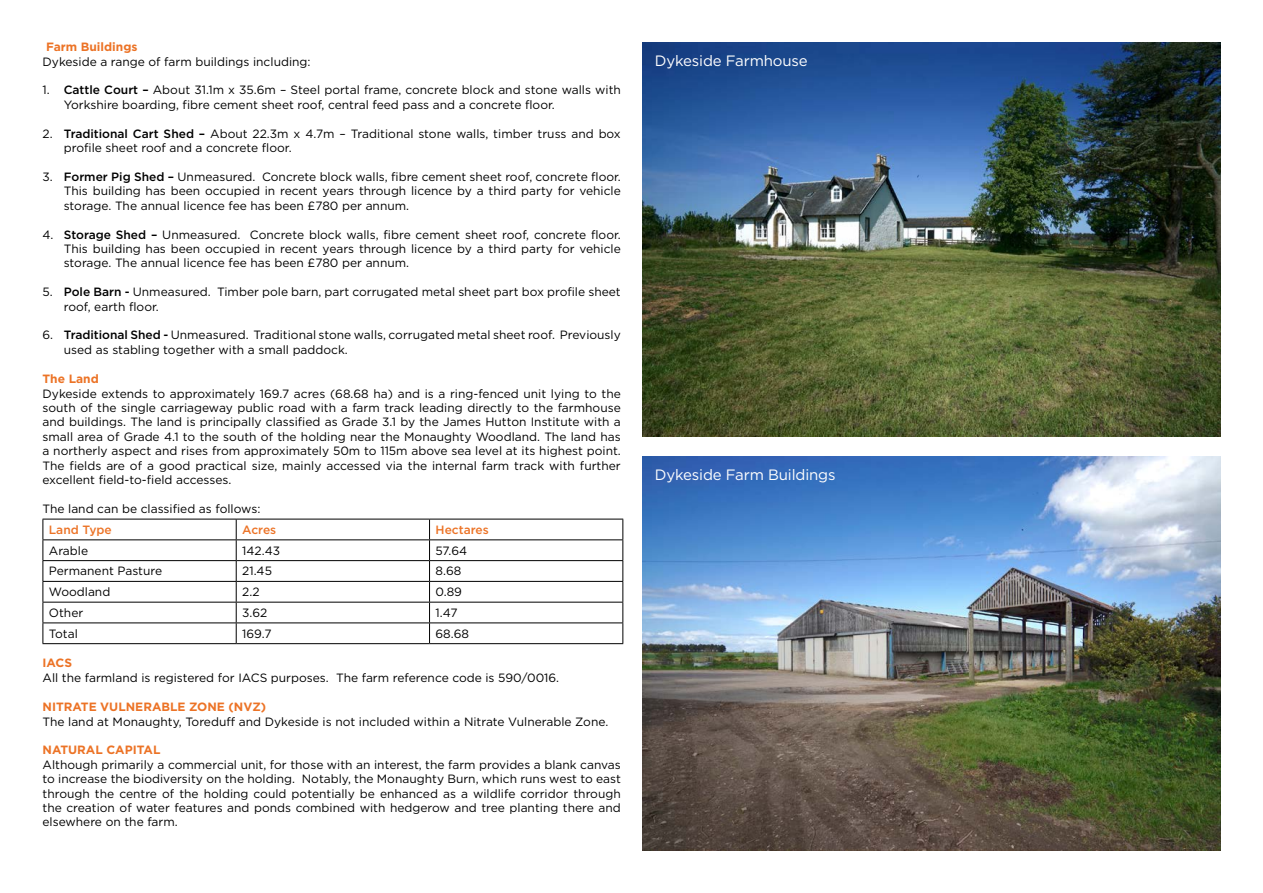
<style>
.page{position:relative;width:1263px;height:893px;background:#fff}
.page>*{position:absolute;margin:0;border:0;box-sizing:border-box;transform-origin:0 0}
.Body_Text{font:15px "Gotham HTF";letter-spacing:-.01em;color:#fff}
.Body_Text-2{font:12px/14.4px "Gotham HTF";color:#000}
.Headings_Text{font:700 12px "Gotham HTF";color:#ec7326}
.Body_Text-3{font:500 12px "Gotham HTF";color:#ec7326}
.Body_Text-4{font:700 12px "Gotham HTF";color:#ec7326}
.s1{font-weight:500}
</style>
<div class="page">
<hr style="left:43px;top:519px;width:193px;height:1px;background:#000">
<hr style="left:236px;top:519px;width:193px;height:1px;background:#000">
<hr style="left:429px;top:519px;width:194px;height:1px;background:#000">
<hr style="left:43px;top:539px;width:193px;height:1px;background:#000">
<hr style="left:236px;top:539px;width:193px;height:1px;background:#000">
<hr style="left:429px;top:539px;width:194px;height:1px;background:#000">
<hr style="left:43px;top:560px;width:193px;height:1px;background:#000">
<hr style="left:236px;top:560px;width:193px;height:1px;background:#000">
<hr style="left:429px;top:560px;width:194px;height:1px;background:#000">
<hr style="left:43px;top:581px;width:193px;height:1px;background:#000">
<hr style="left:236px;top:581px;width:193px;height:1px;background:#000">
<hr style="left:429px;top:581px;width:194px;height:1px;background:#000">
<hr style="left:43px;top:602px;width:193px;height:1px;background:#000">
<hr style="left:236px;top:602px;width:193px;height:1px;background:#000">
<hr style="left:429px;top:602px;width:194px;height:1px;background:#000">
<hr style="left:43px;top:622px;width:193px;height:1px;background:#000">
<svg style="left:43px;top:519px;width:1px;height:124px"></svg>
<hr style="left:236px;top:622px;width:193px;height:1px;background:#000">
<svg style="left:236px;top:519px;width:1px;height:124px"></svg>
<hr style="left:429px;top:622px;width:194px;height:1px;background:#000">
<svg style="left:429px;top:519px;width:1px;height:124px"></svg>
<svg style="left:622px;top:519px;width:1px;height:124px"></svg>
<hr style="left:43px;top:643px;width:193px;height:1px;background:#000">
<hr style="left:236px;top:643px;width:193px;height:1px;background:#000">
<hr style="left:429px;top:643px;width:194px;height:1px;background:#000">
<img style="left:642px;top:43px;width:578px;height:393px">
<img style="left:642px;top:457px;width:578px;height:393px">
<p class="Body_Text-4" style="left:46px;top:40px;width:93px">Farm Buildings</p>
<p class="Body_Text-2" style="left:43px;top:54px;width:270px">Dykeside a range of farm buildings including:</p>
<p class="Body_Text-2" style="left:64px;top:83px;width:559px;text-indent:-21px">1. <span class="s1">Cattle Court –</span> About 31.1m x 35.6m – Steel portal frame, concrete block and stone walls with<br>Yorkshire boarding, fibre cement sheet roof, central feed pass and a concrete floor.</p>
<p class="Body_Text-2" style="left:64px;top:126px;width:559px;text-indent:-21px">2. <span class="s1">Traditional Cart Shed –</span> About 22.3m x 4.7m – Traditional stone walls, timber truss and box profile sheet roof and a concrete floor.</p>
<p class="Body_Text-2" style="left:64px;top:169px;width:559px;text-align:justify;text-indent:-21px">3. <span class="s1">Former Pig Shed –</span> Unmeasured. Concrete block walls, fibre cement sheet roof, concrete floor.<br>This building has been occupied in recent years through licence by a third party for vehicle storage. The annual licence fee has been £780 per annum.</p>
<p class="Body_Text-2" style="left:64px;top:227px;width:559px;text-align:justify;text-indent:-21px">4. <span class="s1">Storage Shed –</span> Unmeasured. Concrete block walls, fibre cement sheet roof, concrete floor.<br>This building has been occupied in recent years through licence by a third party for vehicle storage. The annual licence fee has been £780 per annum.</p>
<p class="Body_Text-2" style="left:64px;top:284px;width:558px;text-indent:-21px">5. <span class="s1">Pole Barn -</span> Unmeasured. Timber pole barn, part corrugated metal sheet part box profile sheet roof, earth floor.</p>
<p class="Body_Text-2" style="left:64px;top:328px;width:559px;text-indent:-21px">6. <span class="s1">Traditional Shed -</span> Unmeasured. Traditional stone walls, corrugated metal sheet roof. Previously used as stabling together with a small paddock.</p>
<p class="Headings_Text" style="left:43px;top:372px;width:58px">The Land</p>
<p class="Body_Text-2" style="left:43px;top:386px;width:580px;text-align:justify">Dykeside extends to approximately 169.7 acres (68.68 ha) and is a ring-fenced unit lying to the south of the single carriageway public road with a farm track leading directly to the farmhouse and buildings. The land is principally classified as Grade 3.1 by the James Hutton Institute with a small area of Grade 4.1 to the south of the holding near the Monaughty Woodland. The land has a northerly aspect and rises from approximately 50m to 115m above sea level at its highest point.<br>The fields are of a good practical size, mainly accessed via the internal farm track with further excellent field-to-field accesses.</p>
<p class="Body_Text-2" style="left:43px;top:501px;width:219px">The land can be classified as follows:</p>
<p class="Body_Text-3" style="left:49px;top:523px;width:64px">Land Type</p>
<p class="Body_Text-3" style="left:242px;top:523px;width:36px">Acres</p>
<p class="Body_Text-3" style="left:435px;top:523px;width:55px">Hectares</p>
<p class="Body_Text-2" style="left:49px;top:543px;width:41px">Arable</p>
<p class="Body_Text-2" style="left:242px;top:543px;width:39px">142.43</p>
<p class="Body_Text-2" style="left:435px;top:543px;width:33px">57.64</p>
<p class="Body_Text-2" style="left:49px;top:564px;width:115px">Permanent Pasture</p>
<p class="Body_Text-2" style="left:242px;top:564px;width:31px">21.45</p>
<p class="Body_Text-2" style="left:435px;top:564px;width:27px">8.68</p>
<p class="Body_Text-2" style="left:49px;top:584px;width:63px">Woodland</p>
<p class="Body_Text-2" style="left:242px;top:584px;width:19px">2.2</p>
<p class="Body_Text-2" style="left:435px;top:584px;width:28px">0.89</p>
<p class="Body_Text-2" style="left:49px;top:605px;width:36px">Other</p>
<p class="Body_Text-2" style="left:242px;top:605px;width:27px">3.62</p>
<p class="Body_Text-2" style="left:435px;top:605px;width:23px">1.47</p>
<p class="Body_Text-2" style="left:49px;top:626px;width:30px">Total</p>
<p class="Body_Text-2" style="left:242px;top:626px;width:31px">169.7</p>
<p class="Body_Text-2" style="left:435px;top:626px;width:35px">68.68</p>
<p class="Headings_Text" style="left:43px;top:656px;width:31px">IACS</p>
<p class="Body_Text-2" style="left:43px;top:670px;width:518px">All the farmland is registered for IACS purposes. The farm reference code is 590/0016.</p>
<p class="Headings_Text" style="left:43px;top:700px;width:225px">NITRATE VULNERABLE ZONE (NVZ)</p>
<p class="Body_Text-2" style="left:43px;top:714px;width:567px">The land at Monaughty, Toreduff and Dykeside is not included within a Nitrate Vulnerable Zone.</p>
<p class="Headings_Text" style="left:43px;top:743px;width:119px">NATURAL CAPITAL</p>
<p class="Body_Text-2" style="left:43px;top:757px;width:580px;text-align:justify">Although primarily a commercial unit, for those with an interest, the farm provides a blank canvas to increase the biodiversity on the holding. Notably, the Monaughty Burn, which runs west to east through the centre of the holding could potentially be enhanced as a wildlife corridor through the creation of water features and ponds combined with hedgerow and tree planting there and elsewhere on the farm.</p>
<p class="Body_Text" style="left:655px;top:53px;width:154px">Dykeside Farmhouse</p>
<p class="Body_Text" style="left:655px;top:467px;width:182px">Dykeside Farm Buildings</p>
</div>
